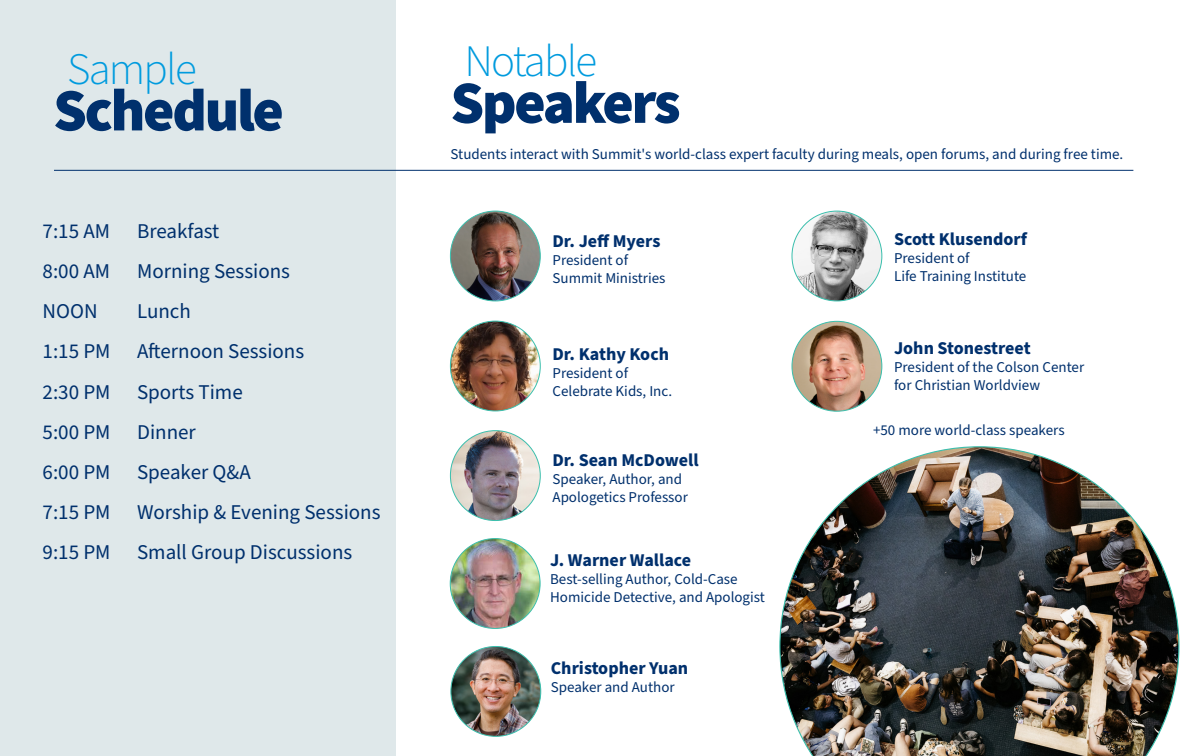
<style>
.page{position:relative;width:1188px;height:756px;background:#fff}
.page>*{position:absolute;margin:0;border:0;box-sizing:border-box;transform-origin:0 0}
.t1{font:900 60px "Source Sans Pro";letter-spacing:-.04em;color:#00306d}
.t2{font:300 45px "Source Sans Pro";letter-spacing:-.04em;color:#009bde}
.t3{font:21px "Source Sans Pro";color:#00306d}
.t4{font:700 18px "Source Sans Pro";color:#00306d}
.t5{font:15px/18px "Source Sans Pro";color:#00306d}
</style>
<div class="page">
<div style="left:0;top:0;width:396px;height:756px;background:#dfe8ea"></div>
<hr style="left:54px;top:170px;width:1079px;height:1px;background:#00306d">
<img style="left:779px;top:446px;width:400px;height:310px">
<img style="left:450px;top:211px;width:90px;height:90px;border-radius:45px">
<img style="left:450px;top:321px;width:90px;height:90px;border-radius:45px">
<img style="left:450px;top:431px;width:90px;height:90px;border-radius:45px">
<img style="left:792px;top:211px;width:90px;height:90px;border-radius:45px">
<img style="left:792px;top:321px;width:90px;height:90px;border-radius:45px">
<img style="left:450px;top:539px;width:90px;height:89px;border-radius:45px">
<img style="left:451px;top:646px;width:90px;height:90px;border-radius:45px">
<p class="t2" style="left:67px;top:39px;width:131px">Sample</p>
<p class="t2" style="left:464px;top:31px;width:134px">Notable</p>
<p class="t1" style="left:53px;top:69px;width:232px">Schedule</p>
<p class="t1" style="left:450px;top:61px;width:232px">Speakers</p>
<p class="t3" style="left:43px;top:217px;width:69px">7:15 AM</p>
<p class="t3" style="left:137px;top:217px;width:84px">Breakfast</p>
<p class="t3" style="left:43px;top:257px;width:69px">8:00 AM</p>
<p class="t3" style="left:137px;top:257px;width:155px">Morning Sessions</p>
<p class="t3" style="left:43px;top:297px;width:57px">NOON</p>
<p class="t3" style="left:137px;top:297px;width:55px">Lunch</p>
<p class="t3" style="left:43px;top:337px;width:69px">1:15 PM</p>
<p class="t3" style="left:137px;top:337px;width:169px">Afternoon Sessions</p>
<p class="t3" style="left:43px;top:378px;width:69px">2:30 PM</p>
<p class="t3" style="left:137px;top:378px;width:107px">Sports Time</p>
<p class="t3" style="left:43px;top:418px;width:69px">5:00 PM</p>
<p class="t3" style="left:137px;top:418px;width:60px">Dinner</p>
<p class="t3" style="left:43px;top:458px;width:69px">6:00 PM</p>
<p class="t3" style="left:137px;top:458px;width:115px">Speaker Q&amp;A</p>
<p class="t3" style="left:43px;top:498px;width:69px">7:15 PM</p>
<p class="t3" style="left:137px;top:498px;width:245px">Worship &amp; Evening Sessions</p>
<p class="t3" style="left:43px;top:538px;width:69px">9:15 PM</p>
<p class="t3" style="left:137px;top:538px;width:217px">Small Group Discussions</p>
<p class="t5" style="left:451px;top:146px;width:674px">Students interact with Summit's world-class expert faculty during meals, open forums, and during free time.</p>
<p class="t4" style="left:553px;top:228px;width:109px">Dr. Jeff Myers</p>
<p class="t5" style="left:553px;top:251px;width:115px">President of<br>Summit Ministries</p>
<p class="t4" style="left:553px;top:341px;width:118px">Dr. Kathy Koch</p>
<p class="t5" style="left:553px;top:364px;width:121px">President of<br>Celebrate Kids, Inc.</p>
<p class="t4" style="left:553px;top:448px;width:148px">Dr. Sean McDowell</p>
<p class="t5" style="left:553px;top:471px;width:137px">Speaker, Author, and<br>Apologetics Professor</p>
<p class="t4" style="left:550px;top:548px;width:143px">J. Warner Wallace</p>
<p class="t5" style="left:550px;top:571px;width:216px">Best-selling Author, Cold-Case<br>Homicide Detective, and Apologist</p>
<p class="t4" style="left:551px;top:656px;width:139px">Christopher Yuan</p>
<p class="t5" style="left:551px;top:679px;width:125px">Speaker and Author</p>
<p class="t4" style="left:894px;top:227px;width:135px">Scott Klusendorf</p>
<p class="t5" style="left:894px;top:250px;width:134px">President of<br>Life Training Institute</p>
<p class="t4" style="left:894px;top:336px;width:138px">John Stonestreet</p>
<p class="t5" style="left:894px;top:358px;width:192px">President of the Colson Center for Christian Worldview</p>
<p class="t5" style="left:873px;top:422px;width:193px">+50 more world-class speakers</p>
</div>
